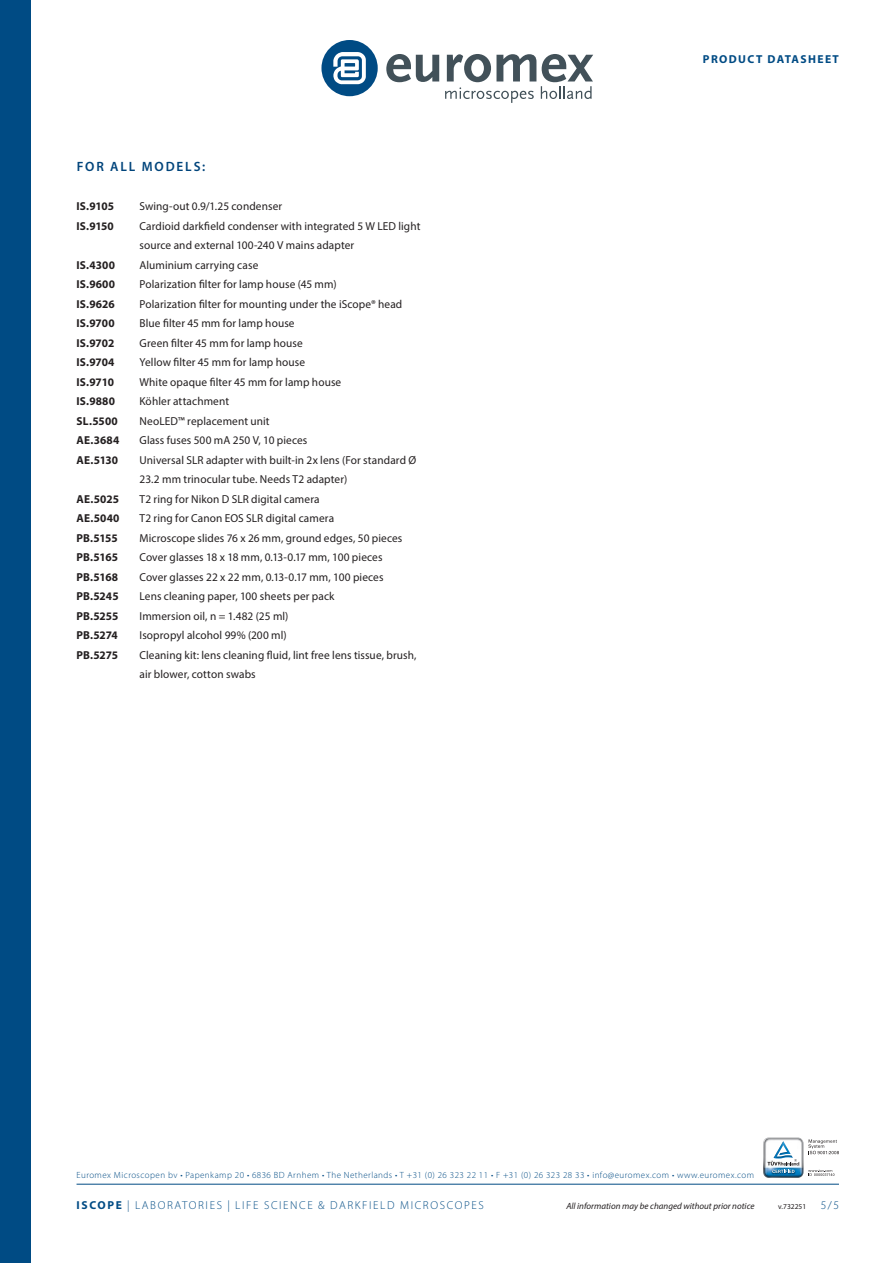
<style>
.page{position:relative;width:893px;height:1263px;background:#fff}
.page>*{position:absolute;margin:0;border:0;box-sizing:border-box;transform-origin:0 0}
.j_tussenkop{font:600 13.5px "Myriad Pro";letter-spacing:.14em;color:#00447b}
.j_accessoires{font:11.55px/19.5px "Myriad Pro";letter-spacing:.01em;color:#231f20}
.j_accessoires-2{font:700 11.55px "Myriad Pro";letter-spacing:.005em;color:#231f20}
.t1{font:300 11.55px "Myriad Pro";letter-spacing:.14em;color:#004b84}
.t2{font:700 11.55px "Myriad Pro";letter-spacing:.12em;color:#004b84}
.t3{font:300 9px "Myriad Pro";letter-spacing:.05em;color:#004b84}
.t4{font:italic 9px "Myriad Pro";color:#231f20}
._4-Body-tekst{font:7.5px "Myriad Pro";color:#231f20}
.s1{font-weight:700}
</style>
<div class="page">
<svg style="left:321px;top:40px;width:57px;height:56px"></svg>
<svg style="left:386px;top:54px;width:53px;height:28px"></svg>
<svg style="left:445px;top:54px;width:148px;height:49px"></svg>
<hr style="left:77px;top:1184px;width:762px;height:1px;background:#004b84">
<svg style="left:763px;top:1137px;width:76px;height:41px"></svg>
<div style="left:0;top:0;width:30px;height:1263px;background:#004b84"></div>
<p class="j_tussenkop" style="left:77px;top:158px;width:130px">FOR ALL MODELS:</p>
<p class="j_accessoires-2" style="left:77px;top:199px;width:39px">IS.9105</p>
<p class="j_accessoires" style="left:140px;top:196px;width:144px">Swing-out 0.9/1.25 condenser</p>
<p class="j_accessoires-2" style="left:77px;top:218px;width:39px">IS.9150</p>
<p class="j_accessoires" style="left:140px;top:216px;width:282px">Cardioid darkfield condenser with integrated 5 W LED light source and external 100-240 V mains adapter</p>
<p class="j_accessoires-2" style="left:77px;top:257px;width:40px">IS.4300</p>
<p class="j_accessoires" style="left:140px;top:255px;width:120px">Aluminium carrying case</p>
<p class="j_accessoires-2" style="left:77px;top:277px;width:40px">IS.9600</p>
<p class="j_accessoires" style="left:140px;top:274px;width:199px">Polarization filter for lamp house (45 mm)</p>
<p class="j_accessoires-2" style="left:77px;top:296px;width:40px">IS.9626</p>
<p class="j_accessoires" style="left:140px;top:294px;width:264px">Polarization filter for mounting under the iScope® head</p>
<p class="j_accessoires-2" style="left:77px;top:316px;width:40px">IS.9700</p>
<p class="j_accessoires" style="left:140px;top:313px;width:157px">Blue filter 45 mm for lamp house</p>
<p class="j_accessoires-2" style="left:77px;top:335px;width:39px">IS.9702</p>
<p class="j_accessoires" style="left:140px;top:333px;width:165px">Green filter 45 mm for lamp house</p>
<p class="j_accessoires-2" style="left:77px;top:355px;width:40px">IS.9704</p>
<p class="j_accessoires" style="left:140px;top:352px;width:167px">Yellow filter 45 mm for lamp house</p>
<p class="j_accessoires-2" style="left:77px;top:374px;width:39px">IS.9710</p>
<p class="j_accessoires" style="left:140px;top:372px;width:203px">White opaque filter 45 mm for lamp house</p>
<p class="j_accessoires-2" style="left:77px;top:394px;width:40px">IS.9880</p>
<p class="j_accessoires" style="left:140px;top:391px;width:91px">Köhler attachment</p>
<p class="j_accessoires-2" style="left:77px;top:413px;width:43px">SL.5500</p>
<p class="j_accessoires" style="left:140px;top:411px;width:132px">NeoLED™ replacement unit</p>
<p class="j_accessoires-2" style="left:77px;top:433px;width:44px">AE.3684</p>
<p class="j_accessoires" style="left:140px;top:430px;width:169px">Glass fuses 500 mA 250 V, 10 pieces</p>
<p class="j_accessoires-2" style="left:77px;top:452px;width:43px">AE.5130</p>
<p class="j_accessoires" style="left:140px;top:450px;width:278px">Universal SLR adapter with built-in 2x lens (For standard Ø<br>23.2 mm trinocular tube. Needs T2 adapter)</p>
<p class="j_accessoires-2" style="left:77px;top:491px;width:44px">AE.5025</p>
<p class="j_accessoires" style="left:140px;top:489px;width:182px">T2 ring for Nikon D SLR digital camera</p>
<p class="j_accessoires-2" style="left:77px;top:511px;width:44px">AE.5040</p>
<p class="j_accessoires" style="left:140px;top:508px;width:196px">T2 ring for Canon EOS SLR digital camera</p>
<p class="j_accessoires-2" style="left:77px;top:530px;width:43px">PB.5155</p>
<p class="j_accessoires" style="left:140px;top:528px;width:264px">Microscope slides 76 x 26 mm, ground edges, 50 pieces</p>
<p class="j_accessoires-2" style="left:77px;top:550px;width:43px">PB.5165</p>
<p class="j_accessoires" style="left:140px;top:547px;width:244px">Cover glasses 18 x 18 mm, 0.13-0.17 mm, 100 pieces</p>
<p class="j_accessoires-2" style="left:77px;top:569px;width:43px">PB.5168</p>
<p class="j_accessoires" style="left:140px;top:567px;width:245px">Cover glasses 22 x 22 mm, 0.13-0.17 mm, 100 pieces</p>
<p class="j_accessoires-2" style="left:77px;top:589px;width:44px">PB.5245</p>
<p class="j_accessoires" style="left:140px;top:586px;width:196px">Lens cleaning paper, 100 sheets per pack</p>
<p class="j_accessoires-2" style="left:77px;top:608px;width:43px">PB.5255</p>
<p class="j_accessoires" style="left:140px;top:606px;width:150px">Immersion oil, n = 1.482 (25 ml)</p>
<p class="j_accessoires-2" style="left:77px;top:628px;width:43px">PB.5274</p>
<p class="j_accessoires" style="left:140px;top:625px;width:149px">Isopropyl alcohol 99% (200 ml)</p>
<p class="j_accessoires-2" style="left:77px;top:647px;width:43px">PB.5275</p>
<p class="j_accessoires" style="left:140px;top:645px;width:278px">Cleaning kit: lens cleaning fluid, lint free lens tissue, brush, air blower, cotton swabs</p>
<p class="t2" style="left:703px;top:51px;width:138px">PRODUCT DATASHEET</p>
<p class="t3" style="left:77px;top:1169px;width:679px">Euromex Microscopen bv • Papenkamp 20 • 6836 BD Arnhem • The Netherlands • T +31 (0) 26 323 22 11 • F +31 (0) 26 323 28 33 • info@euromex.com • www.euromex.com</p>
<p class="t1" style="left:77px;top:1198px;width:409px"><span class="s1">ISCOPE</span> | LABORATORIES | LIFE SCIENCE &amp; DARKFIELD MICROSCOPES</p>
<p class="t4" style="left:566px;top:1200px;width:190px">All information may be changed without prior notice</p>
<p class="_4-Body-tekst" style="left:778px;top:1202px;width:29px">v.732251</p>
<p class="t1" style="left:821px;top:1198px;width:20px">5/5</p>
</div>
